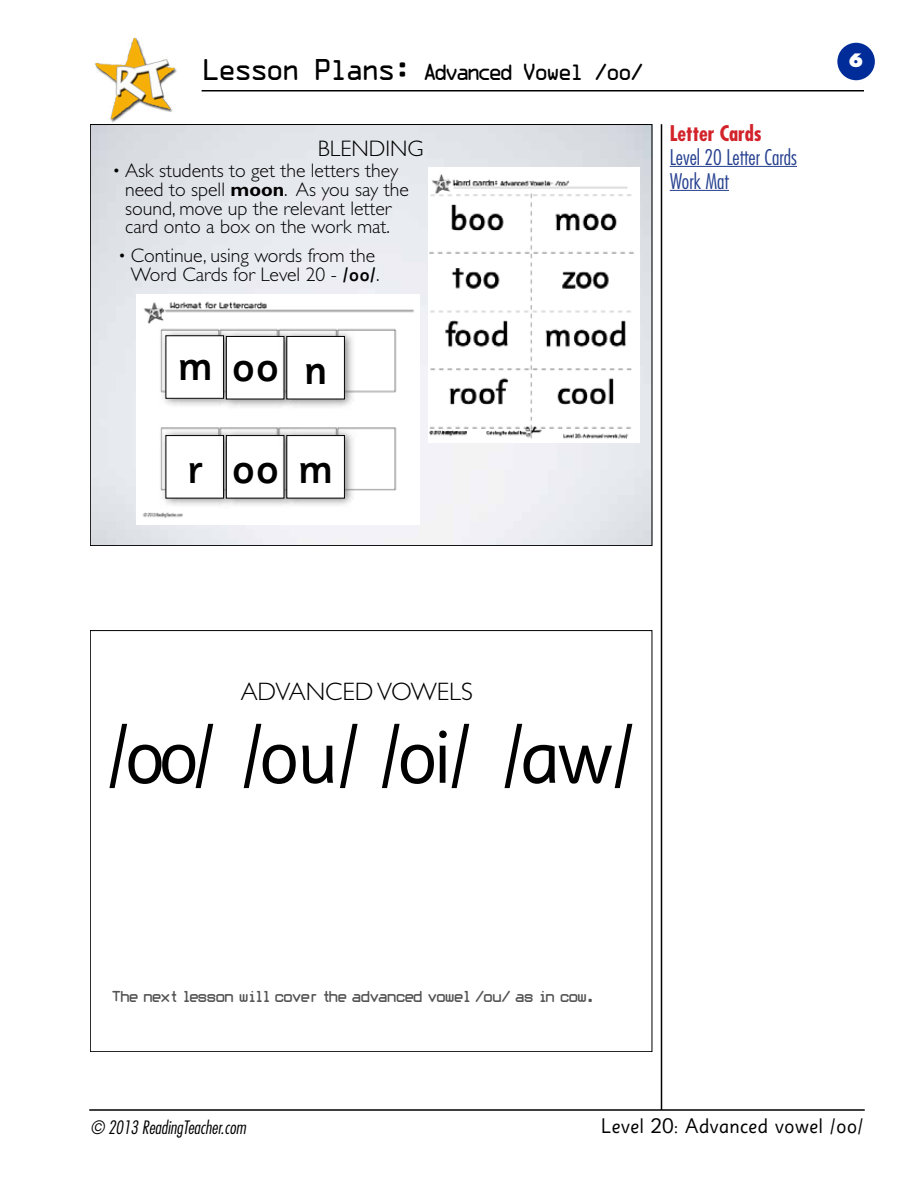
<style>
.page{position:relative;width:918px;height:1188px;background:#fff}
.page>*{position:absolute;margin:0;border:0;box-sizing:border-box;transform-origin:0 0}
.t1{font:84.3px "Sassoon Sans US Rg";letter-spacing:-.06em;color:#000}
.t2{font:500 45px "Sassoon Sans US Md";color:#000}
.t3{font:300 25.35px "Gill Sans";color:#000}
.t4{font:300 22.5px "Gill Sans";color:#000}
.t5{font:21px "OCRA";letter-spacing:-.2em;color:#000}
.t6{font:21px "Sassoon Sans US Rg";color:#000}
.t7{font:300 condensed 21px/24px "Futura";color:#25408f}
.t8{font:700 condensed 21px "Futura";color:#d2232a}
.t9{font:300 19.65px/18.9px "Gill Sans";color:#000}
.t10{font:italic 300 condensed 18px "Futura";color:#000}
.t11{font:800 18px "Futura";color:#fff}
.t12{font:12.6px "Obliviousfont";color:#535353}
.s1{font-size:27px}
.s2{font-size:16.2px}
.s3{font-weight:700}
.s4{font-family:"Sassoon Sans US Md";font-weight:500}
</style>
<div class="page">
<div style="left:837px;top:43px;width:38px;height:37px;background:#002c99;border-radius:50%"></div>
<hr style="left:202px;top:90px;width:662px;height:2px;background:#000">
<hr style="left:661px;top:124px;width:1px;height:986px;background:#000">
<hr style="left:89px;top:1109px;width:776px;height:2px;background:#000">
<img style="left:95px;top:38px;width:82px;height:85px">
<img style="left:142px;top:301px;width:273px;height:218px">
<img style="left:159px;top:328px;width:76px;height:81px">
<div style="left:166px;top:336px;width:58px;height:62px;background:#fff"></div>
<div style="left:166px;top:335px;width:58px;height:64px;border:1px solid #000"></div>
<img style="left:220px;top:329px;width:60px;height:81px">
<div style="left:226px;top:336px;width:58px;height:63px;background:#fff"></div>
<div style="left:226px;top:336px;width:58px;height:63px;border:1px solid #000"></div>
<img style="left:159px;top:428px;width:61px;height:81px">
<div style="left:166px;top:436px;width:58px;height:62px;background:#fff"></div>
<div style="left:166px;top:435px;width:58px;height:63px;border:1px solid #000"></div>
<img style="left:220px;top:428px;width:60px;height:81px">
<div style="left:226px;top:436px;width:58px;height:62px;background:#fff"></div>
<div style="left:226px;top:435px;width:58px;height:63px;border:1px solid #000"></div>
<img style="left:280px;top:428px;width:77px;height:81px">
<div style="left:287px;top:436px;width:57px;height:62px;background:#fff"></div>
<div style="left:286px;top:435px;width:59px;height:63px;border:1px solid #000"></div>
<img style="left:280px;top:329px;width:77px;height:81px">
<div style="left:287px;top:336px;width:57px;height:63px;background:#fff"></div>
<div style="left:286px;top:336px;width:59px;height:63px;border:1px solid #000"></div>
<img style="left:429px;top:174px;width:206px;height:265px">
<hr style="left:670px;top:166px;width:127px;height:1px;background:#25408f">
<hr style="left:670px;top:190px;width:59px;height:1px;background:#25408f">
<p class="t5" style="left:202px;top:63px;width:444px"><span class="s1">Lesson Plans:</span> Advanced Vowel /oo/</p>
<p class="t11" style="left:849px;top:49px;width:16px">6</p>
<p class="t4" style="left:318px;top:136px;width:107px">BLENDING</p>
<p class="t9" style="left:125px;top:161px;width:285px;text-indent:-13px"><span class="s2">•</span> Ask students to get the letters they need to spell <span class="s3">moon</span>. As you say the sound, move up the relevant letter card onto a box on the work mat.</p>
<p class="t9" style="left:118px;top:245px;width:263px;line-height:19.6px;text-align:right"><span class="s2">•</span> Continue, using words from the<br>Word Cards for Level 20 - <span class="s4">/oo/</span>.</p>
<h2 class="t2" style="left:177px;top:341px;width:104px">m oo</h2>
<h2 class="t2" style="left:304px;top:344px;width:26px">n</h2>
<h2 class="t2" style="left:187px;top:443px;width:149px">r oo m</h2>
<p class="t8" style="left:670px;top:120px;width:94px">Letter Cards</p>
<p class="t7" style="left:670px;top:145px;width:129px">Level 20 Letter Cards<br>Work Mat</p>
<p class="t3" style="left:241px;top:677px;width:234px">ADVANCED VOWELS</p>
<h1 class="t1" style="left:105px;top:708px;width:534px">/oo/ /ou/ /oi/ /aw/</h1>
<p class="t12" style="left:113px;top:990px;width:482px">The next lesson will cover the advanced vowel /ou/ as in cow.</p>
<p class="t10" style="left:90px;top:1116px;width:157px">© 2013 ReadingTeacher.com</p>
<p class="t6" style="left:601px;top:1115px;width:264px">Level 20: Advanced vowel /oo/</p>
</div>
